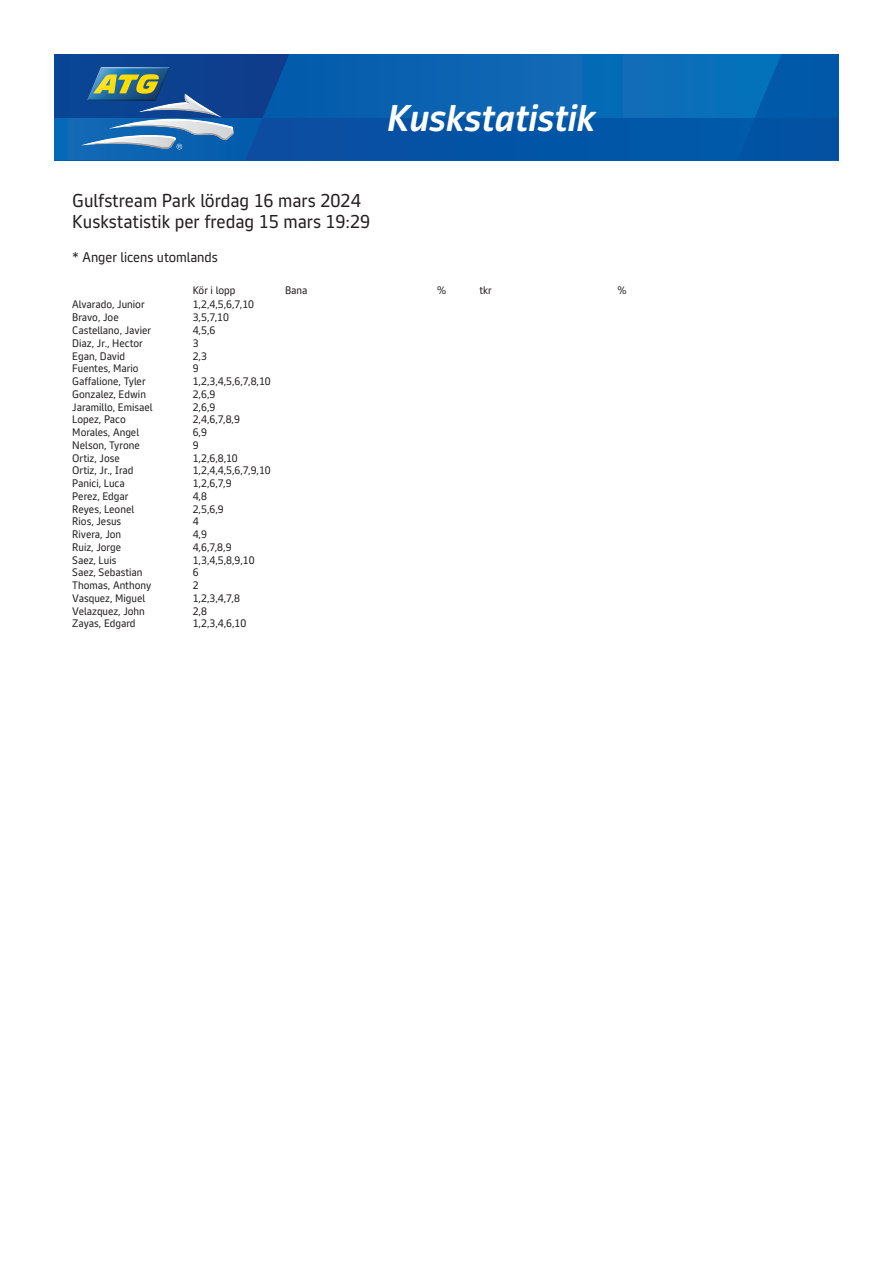
<style>
.page{position:relative;width:893px;height:1263px;background:#fff}
.page>*{position:absolute;margin:0;border:0;box-sizing:border-box;transform-origin:0 0}
.t1{font:italic 700 36px "ATG Text";color:#fff}
.t2{font:18px/21.6px "ATG Text";color:#231f20}
.t3{font:13.5px "ATG Text";color:#231f20}
.t4{font:10.5px "ATG Text";color:#231f20}
</style>
<div class="page">
<svg style="left:54px;top:54px;width:785px;height:106px;background:#105ea8"></svg>
<h1 class="t1" style="left:387px;top:100px;width:210px">Kuskstatistik</h1>
<h2 class="t2" style="left:72px;top:190px;width:300px">Gulfstream Park lördag 16 mars 2024<br>Kuskstatistik per fredag 15 mars 19:29</h2>
<p class="t3" style="left:72px;top:250px;width:147px">* Anger licens utomlands</p>
<p class="t4" style="left:193px;top:285px;width:44px">Kör i lopp</p>
<p class="t4" style="left:285px;top:285px;width:24px">Bana</p>
<p class="t4" style="left:437px;top:285px;width:11px">%</p>
<p class="t4" style="left:479px;top:285px;width:14px">tkr</p>
<p class="t4" style="left:618px;top:285px;width:11px">%</p>
<p class="t4" style="left:72px;top:299px;width:74px">Alvarado, Junior</p>
<p class="t4" style="left:193px;top:299px;width:63px">1,2,4,5,6,7,10</p>
<p class="t4" style="left:72px;top:312px;width:48px">Bravo, Joe</p>
<p class="t4" style="left:193px;top:312px;width:38px">3,5,7,10</p>
<p class="t4" style="left:72px;top:325px;width:80px">Castellano, Javier</p>
<p class="t4" style="left:193px;top:325px;width:24px">4,5,6</p>
<p class="t4" style="left:72px;top:338px;width:72px">Diaz, Jr., Hector</p>
<p class="t4" style="left:193px;top:338px;width:7px">3</p>
<p class="t4" style="left:72px;top:350px;width:54px">Egan, David</p>
<p class="t4" style="left:193px;top:350px;width:16px">2,3</p>
<p class="t4" style="left:72px;top:363px;width:68px">Fuentes, Mario</p>
<p class="t4" style="left:193px;top:363px;width:7px">9</p>
<p class="t4" style="left:72px;top:376px;width:75px">Gaffalione, Tyler</p>
<p class="t4" style="left:193px;top:376px;width:79px">1,2,3,4,5,6,7,8,10</p>
<p class="t4" style="left:72px;top:389px;width:75px">Gonzalez, Edwin</p>
<p class="t4" style="left:193px;top:389px;width:24px">2,6,9</p>
<p class="t4" style="left:72px;top:401px;width:82px">Jaramillo, Emisael</p>
<p class="t4" style="left:193px;top:401px;width:24px">2,6,9</p>
<p class="t4" style="left:72px;top:414px;width:55px">Lopez, Paco</p>
<p class="t4" style="left:193px;top:414px;width:49px">2,4,6,7,8,9</p>
<p class="t4" style="left:72px;top:427px;width:68px">Morales, Angel</p>
<p class="t4" style="left:193px;top:427px;width:16px">6,9</p>
<p class="t4" style="left:72px;top:440px;width:69px">Nelson, Tyrone</p>
<p class="t4" style="left:193px;top:440px;width:7px">9</p>
<p class="t4" style="left:72px;top:452px;width:49px">Ortiz, Jose</p>
<p class="t4" style="left:193px;top:452px;width:47px">1,2,6,8,10</p>
<p class="t4" style="left:72px;top:465px;width:63px">Ortiz, Jr., Irad</p>
<p class="t4" style="left:193px;top:465px;width:79px">1,2,4,4,5,6,7,9,10</p>
<p class="t4" style="left:72px;top:478px;width:54px">Panici, Luca</p>
<p class="t4" style="left:193px;top:478px;width:40px">1,2,6,7,9</p>
<p class="t4" style="left:72px;top:491px;width:58px">Perez, Edgar</p>
<p class="t4" style="left:193px;top:491px;width:16px">4,8</p>
<p class="t4" style="left:72px;top:503px;width:63px">Reyes, Leonel</p>
<p class="t4" style="left:193px;top:503px;width:32px">2,5,6,9</p>
<p class="t4" style="left:72px;top:516px;width:50px">Rios, Jesus</p>
<p class="t4" style="left:193px;top:516px;width:7px">4</p>
<p class="t4" style="left:72px;top:529px;width:50px">Rivera, Jon</p>
<p class="t4" style="left:193px;top:529px;width:16px">4,9</p>
<p class="t4" style="left:72px;top:542px;width:50px">Ruiz, Jorge</p>
<p class="t4" style="left:193px;top:542px;width:40px">4,6,7,8,9</p>
<p class="t4" style="left:72px;top:554px;width:46px">Saez, Luis</p>
<p class="t4" style="left:193px;top:554px;width:63px">1,3,4,5,8,9,10</p>
<p class="t4" style="left:72px;top:567px;width:72px">Saez, Sebastian</p>
<p class="t4" style="left:193px;top:567px;width:7px">6</p>
<p class="t4" style="left:72px;top:580px;width:81px">Thomas, Anthony</p>
<p class="t4" style="left:193px;top:580px;width:7px">2</p>
<p class="t4" style="left:72px;top:593px;width:75px">Vasquez, Miguel</p>
<p class="t4" style="left:193px;top:593px;width:49px">1,2,3,4,7,8</p>
<p class="t4" style="left:72px;top:605px;width:74px">Velazquez, John</p>
<p class="t4" style="left:193px;top:605px;width:16px">2,8</p>
<p class="t4" style="left:72px;top:618px;width:65px">Zayas, Edgard</p>
<p class="t4" style="left:193px;top:618px;width:55px">1,2,3,4,6,10</p>
</div>
